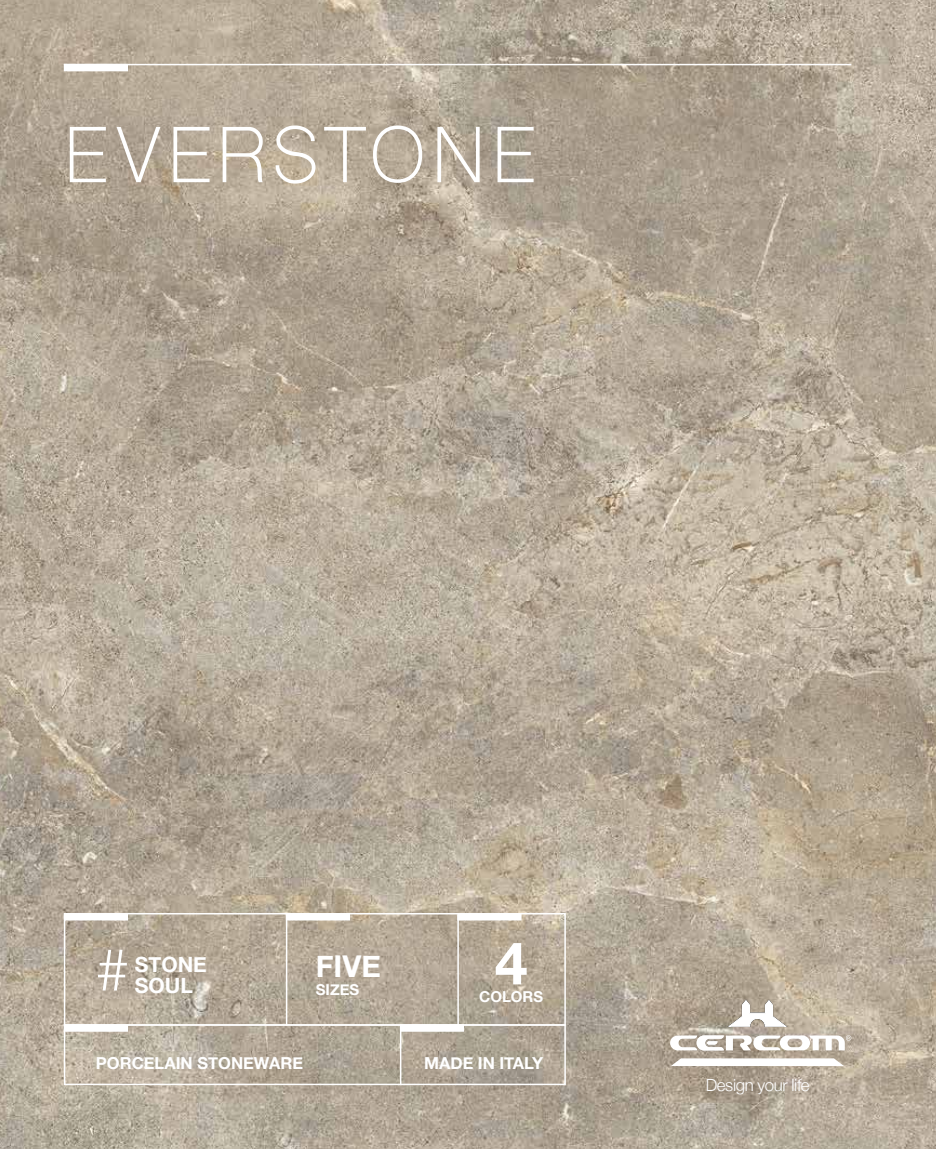
<style>
.page{position:relative;width:936px;height:1149px;background:#fff}
.page>*{position:absolute;margin:0;border:0;box-sizing:border-box;transform-origin:0 0}
.t1{font:75px "Shree Dev 0714";letter-spacing:.08em;color:#fff}
.t2{font:700 58.95px "Helvetica Neue";color:#fff}
.t3{font:300 58.95px "Helvetica Neue";color:#fff}
.t4{font:700 30px "Helvetica Neue";color:#fff}
.t5{font:700 21px/21px "Helvetica Neue";color:#fff}
.t6{font:300 16.8px "Helvetica Neue";letter-spacing:-.025em;color:#fff}
.t7{font:700 16.5px "Helvetica Neue";color:#fff}
.t8{font:700 15px "Helvetica Neue";color:#fff}
</style>
<div class="page">
<img style="left:0;top:0;width:935px;height:1148px">
<svg style="left:725px;top:998px;width:64px;height:29px"></svg>
<svg style="left:671px;top:1058px;width:172px;height:7px"></svg>
<svg style="left:670px;top:1034px;width:181px;height:16px"></svg>
<hr style="left:64px;top:64px;width:787px;height:1px;background:#fff">
<div style="left:64px;top:64px;width:64px;height:7px;background:#fff"></div>
<div style="left:64px;top:912px;width:502px;height:113px;border:2px solid #fff"></div>
<div style="left:64px;top:912px;width:64px;height:8px;background:#fff"></div>
<hr style="left:286px;top:912px;width:1px;height:113px;background:#fff">
<div style="left:286px;top:912px;width:64px;height:8px;background:#fff"></div>
<hr style="left:457px;top:914px;width:2px;height:111px;background:#fff">
<div style="left:457px;top:912px;width:64px;height:8px;background:#fff"></div>
<hr style="left:400px;top:1025px;width:1px;height:59px;background:#fff">
<div style="left:400px;top:1023px;width:64px;height:8px;background:#fff"></div>
<div style="left:64px;top:1023px;width:502px;height:61px;border:2px solid #fff"></div>
<div style="left:64px;top:1023px;width:64px;height:8px;background:#fff"></div>
<h1 class="t1" style="left:64px;top:112px;width:472px">EVERSTONE</h1>
<h2 class="t3" style="left:96px;top:948px;width:34px">#</h2>
<p class="t5" style="left:135px;top:954px;width:73px">STONE<br>SOUL</p>
<h3 class="t4" style="left:316px;top:949px;width:66px">FIVE</h3>
<p class="t8" style="left:316px;top:981px;width:45px">SIZES</p>
<h2 class="t2" style="left:494px;top:929px;width:34px">4</h2>
<p class="t8" style="left:479px;top:988px;width:65px">COLORS</p>
<p class="t7" style="left:96px;top:1052px;width:209px">PORCELAIN STONEWARE</p>
<p class="t7" style="left:424px;top:1052px;width:120px">MADE IN ITALY</p>
<p class="t6" style="left:705px;top:1078px;width:105px">Design your life</p>
</div>
